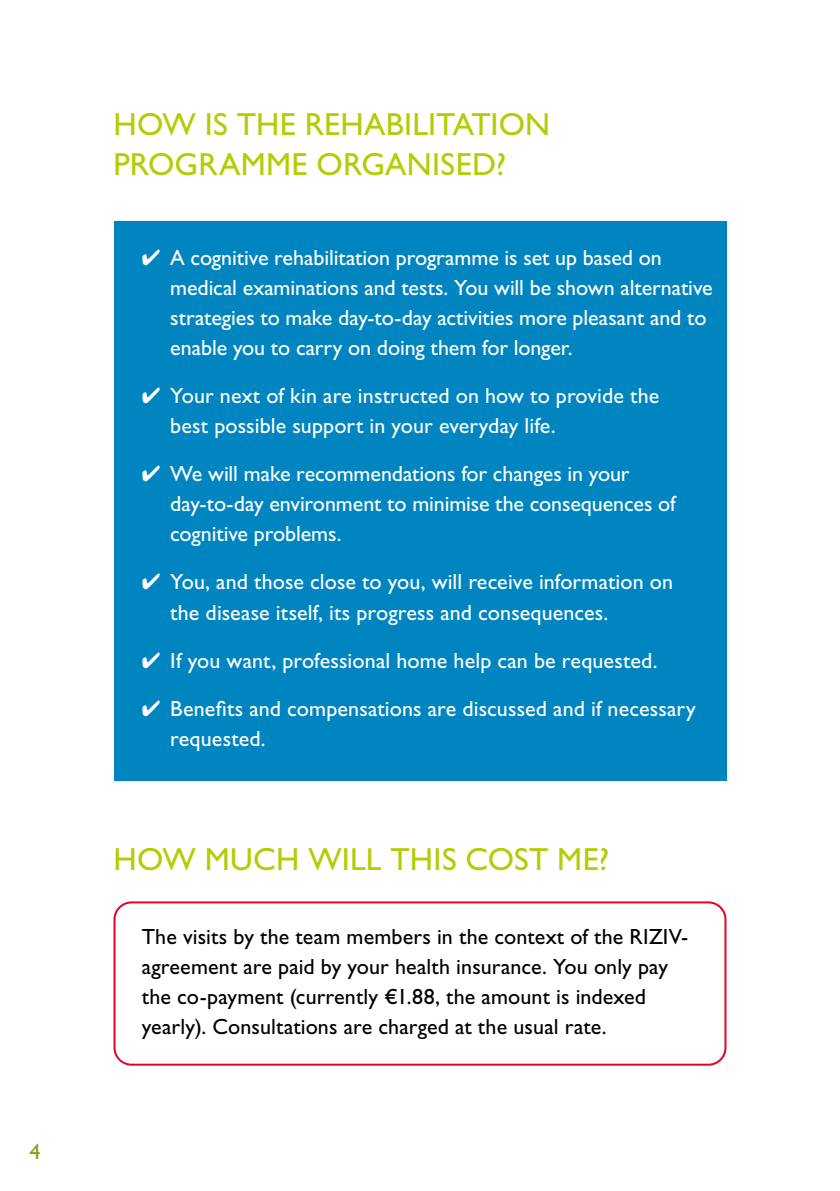
<style>
.page{position:relative;width:840px;height:1191px;background:#fff}
.page>*{position:absolute;margin:0;border:0;box-sizing:border-box;transform-origin:0 0}
.t1{font:32px/40px "Gill Sans Std";letter-spacing:.005em;color:#b4cc04}
.t2{font:22px/30px "Gill Sans Std";color:#fff}
.t3{font:22px/30px "Gill Sans Std";letter-spacing:.005em;color:#000}
.t4{font:22px "Gill Sans Std";color:#86a315}
</style>
<div class="page">
<div style="left:113px;top:221px;width:613px;height:559px;background:#0085c0"></div>
<div style="left:113px;top:901px;width:613px;height:164px;border:2px solid #e4032e;border-radius:17px"></div>
<p class="t4" style="left:29px;top:1138px;width:13px">4</p>
<h1 class="t1" style="left:113px;top:105px;width:438px">HOW IS THE REHABILITATION<br>PROGRAMME ORGANISED?</h1>
<p class="t2" style="left:170px;top:243px;width:543px;text-indent:-28px">✔ A cognitive rehabilitation programme is set up based on medical examinations and tests. You will be shown alternative strategies to make day-to-day activities more pleasant and to enable you to carry on doing them for longer.</p>
<p class="t2" style="left:170px;top:381px;width:490px;text-indent:-28px">✔ Your next of kin are instructed on how to provide the best possible support in your everyday life.</p>
<p class="t2" style="left:170px;top:459px;width:506px;text-indent:-28px">✔ We will make recommendations for changes in your day-to-day environment to minimise the consequences of cognitive problems.</p>
<p class="t2" style="left:170px;top:567px;width:504px;text-indent:-28px">✔ You, and those close to you, will receive information on the disease itself, its progress and consequences.</p>
<p class="t2" style="left:142px;top:645px;width:517px">✔ If you want, professional home help can be requested.</p>
<p class="t2" style="left:170px;top:693px;width:526px;text-indent:-28px">✔ Benefits and compensations are discussed and if necessary requested.</p>
<h1 class="t1" style="left:113px;top:839px;width:497px">HOW MUCH WILL THIS COST ME?</h1>
<p class="t3" style="left:142px;top:921px;width:547px">The visits by the team members in the context of the RIZIV&shy;agreement are paid by your health insurance. You only pay the co-payment (currently €1.88, the amount is indexed yearly). Consultations are charged at the usual rate.</p>
</div>
